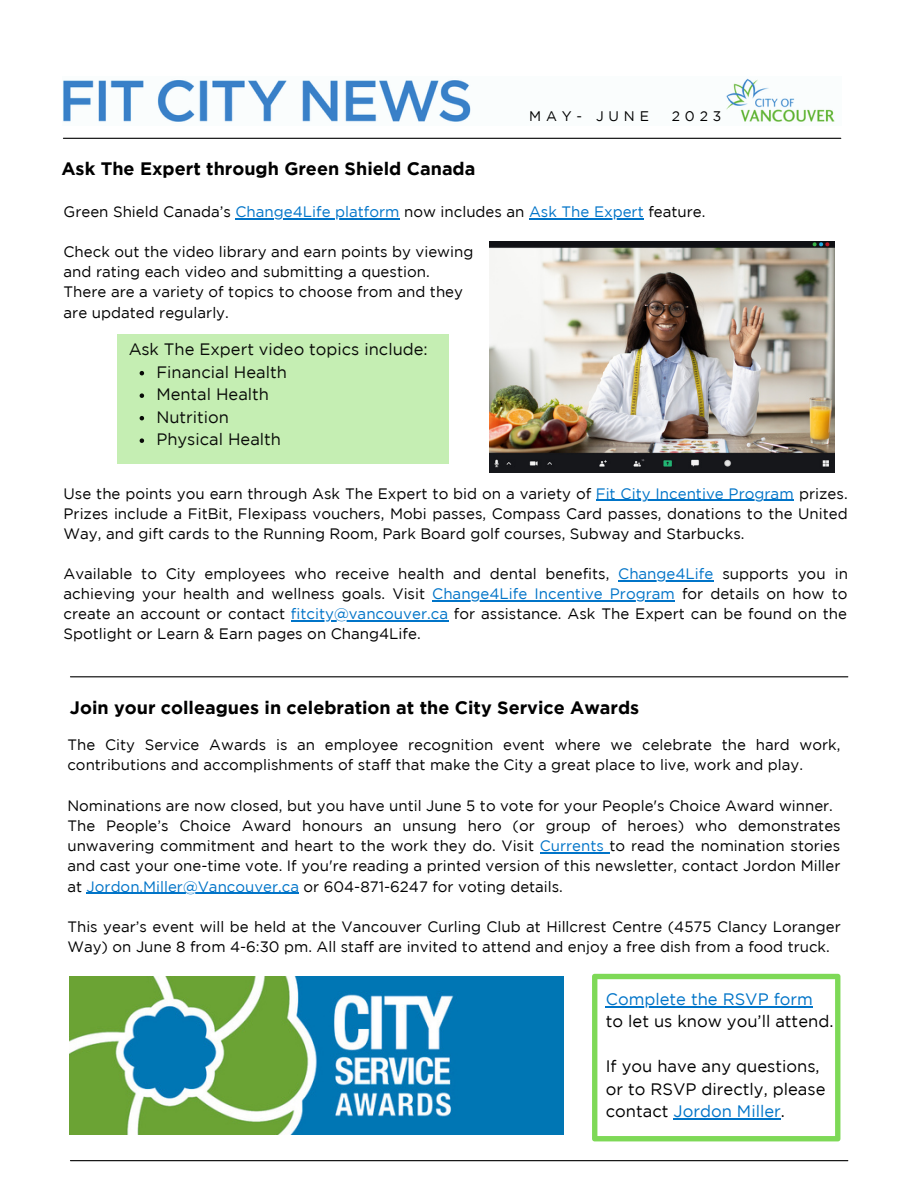
<style>
.page{position:relative;width:918px;height:1188px;background:#fff}
.page>*{position:absolute;margin:0;border:0;box-sizing:border-box;transform-origin:0 0}
.t1{font:700 18px "Gotham";color:#000}
.t2{font:16.5px/22.5px "Gotham";color:#000}
.t3{font:16.5px "Gotham";color:#0074c8}
.t4{font:15px/20.1px "Gotham";color:#000;text-align:justify}
.t5{font:13.8px "Gotham";letter-spacing:.35em;color:#000}
.s1{color:#0074c8}
.s2{color:#000}
</style>
<div class="page">
<img style="left:63px;top:78px;width:772px;height:44px">
<hr style="left:63px;top:138px;width:778px;height:1px;background:#000">
<hr style="left:70px;top:676px;width:778px;height:1px;background:#000">
<img style="left:70px;top:976px;width:494px;height:159px">
<hr style="left:236px;top:218px;width:164px;height:1px;background:#0074c8">
<hr style="left:529px;top:218px;width:115px;height:1px;background:#0074c8">
<hr style="left:596px;top:500px;width:198px;height:1px;background:#0074c8">
<hr style="left:618px;top:580px;width:95px;height:1px;background:#0074c8">
<hr style="left:432px;top:600px;width:243px;height:1px;background:#0074c8">
<hr style="left:291px;top:620px;width:157px;height:1px;background:#0074c8">
<div style="left:117px;top:334px;width:331px;height:129px;background:#c5eeb3"></div>
<img style="left:490px;top:242px;width:345px;height:230px">
<hr style="left:70px;top:1160px;width:778px;height:1px;background:#000">
<hr style="left:540px;top:852px;width:70px;height:1px;background:#0074c8">
<hr style="left:95px;top:893px;width:204px;height:1px;background:#0074c8">
<svg style="left:140px;top:371px;width:4px;height:4px"></svg>
<svg style="left:140px;top:393px;width:4px;height:5px"></svg>
<svg style="left:140px;top:416px;width:4px;height:4px"></svg>
<svg style="left:140px;top:438px;width:4px;height:5px"></svg>
<svg style="left:592px;top:974px;width:248px;height:167px"></svg>
<hr style="left:683px;top:1118px;width:98px;height:2px;background:#0074c8">
<p class="t1" style="left:61px;top:158px;width:416px">Ask The Expert through Green Shield Canada</p>
<p class="t5" style="left:529px;top:109px;width:121px">MAY- JUNE</p>
<p class="t5" style="left:672px;top:109px;width:51px">2023</p>
<p class="t4" style="left:64px;top:201px;width:644px">Green Shield Canada’s <span class="s1">Change4Life platform</span> now includes an <span class="s1">Ask The Expert</span> feature.</p>
<p class="t4" style="left:64px;top:242px;width:411px">Check out the video library and earn points by viewing</p>
<p class="t4" style="left:64px;top:262px;width:368px">and rating each video and submitting a question.</p>
<p class="t4" style="left:64px;top:282px;width:401px">There are a variety of topics to choose from and they</p>
<p class="t4" style="left:64px;top:302px;width:167px">are updated regularly.</p>
<p class="t2" style="left:128px;top:338px;width:301px">Ask The Expert video topics include:</p>
<p class="t2" style="left:156px;top:360px;width:132px">Financial Health<br>Mental Health<br>Nutrition<br>Physical Health</p>
<p class="t4" style="left:64px;top:483px;width:786px">Use the points you earn through Ask The Expert to bid on a variety of <span class="s1">Fit City Incentive Program</span> prizes.<br>Prizes include a FitBit, Flexipass vouchers, Mobi passes, Compass Card passes, donations to the United Way, and gift cards to the Running Room, Park Board golf courses, Subway and Starbucks.</p>
<p class="t4" style="left:64px;top:564px;width:786px">Available to City employees who receive health and dental benefits, <span class="s1">Change4Life</span> supports you in achieving your health and wellness goals. Visit <span class="s1">Change4Life Incentive Program</span> for details on how to create an account or contact <span class="s1">fitcity@vancouver.ca</span> for assistance. Ask The Expert can be found on the Spotlight or Learn &amp; Earn pages on Chang4Life.</p>
<p class="t1" style="left:70px;top:697px;width:571px">Join your colleagues in celebration at the City Service Awards</p>
<p class="t4" style="left:67px;top:734px;width:775px">The City Service Awards is an employee recognition event where we celebrate the hard work, contributions and accomplishments of staff that make the City a great place to live, work and play.</p>
<p class="t4" style="left:67px;top:795px;width:767px">Nominations are now closed, but you have until June 5 to vote for your People's Choice Award winner.</p>
<p class="t4" style="left:67px;top:815px;width:775px">The People’s Choice Award honours an unsung hero (or group of heroes) who demonstrates unwavering commitment and heart to the work they do. Visit <span class="s1">Currents</span> to read the nomination stories and cast your one-time vote. If you're reading a printed version of this newsletter, contact Jordon Miller at <span class="s1">Jordon.Miller@Vancouver.ca</span> or 604-871-6247 for voting details.</p>
<p class="t4" style="left:67px;top:916px;width:775px">This year’s event will be held at the Vancouver Curling Club at Hillcrest Centre (4575 Clancy Loranger<br>Way) on June 8 from 4-6:30 pm. All staff are invited to attend and enjoy a free dish from a food truck.</p>
<p class="t3" style="left:606px;top:990px;width:209px">Complete the RSVP form</p>
<p class="t2" style="left:606px;top:1010px;width:229px">to let us know you’ll attend.</p>
<p class="t2" style="left:606px;top:1055px;width:215px">If you have any questions,</p>
<p class="t2" style="left:606px;top:1077px;width:221px">or to RSVP directly, please</p>
<p class="t3" style="left:606px;top:1102px;width:181px"><span class="s2">contact</span> Jordon Miller<span class="s2">.</span></p>
</div>
